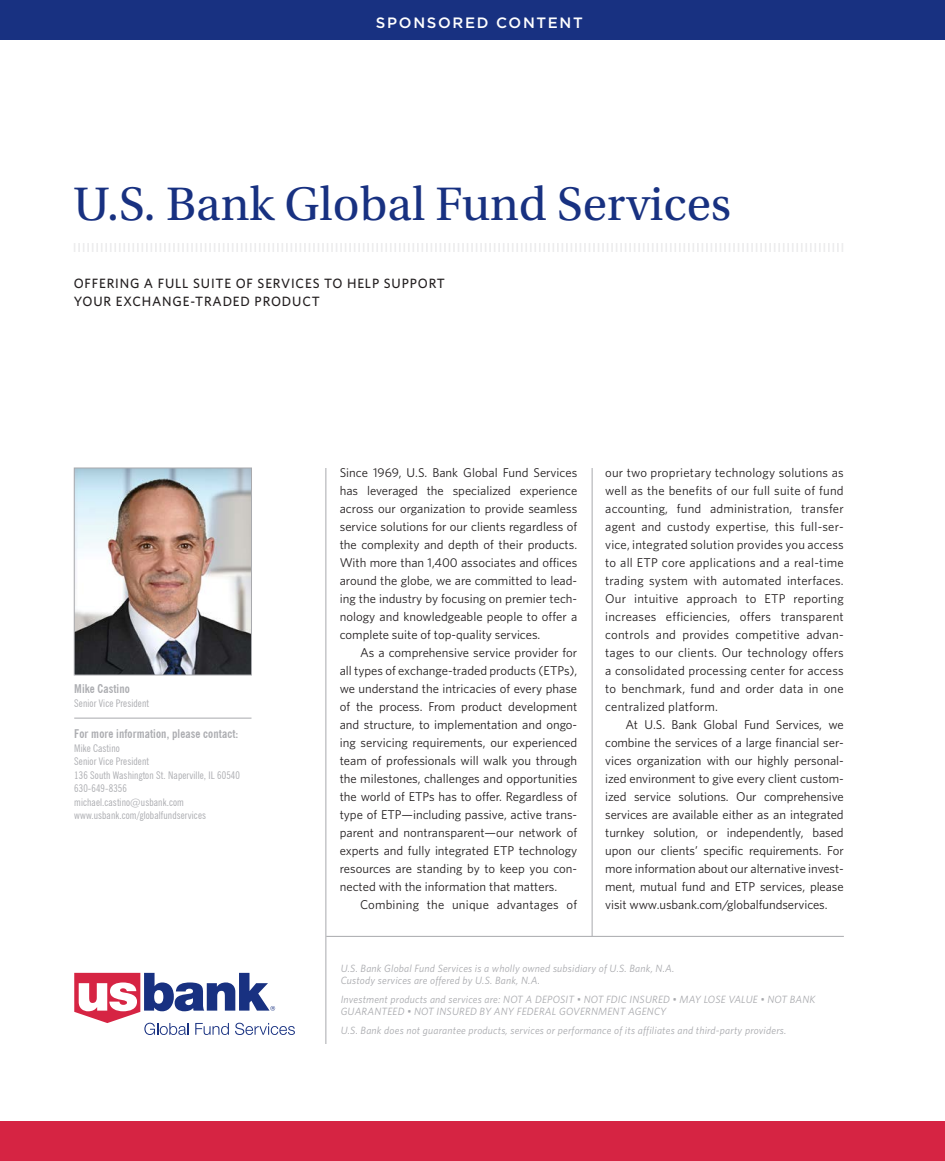
<style>
.page{position:relative;width:945px;height:1161px;background:#fff}
.page>*{position:absolute;margin:0;border:0;box-sizing:border-box;transform-origin:0 0}
.ADV_-_QUESTION_COPY{font:49.5px "Utopia Std";color:#183181}
.t1{font:500 15px "Gotham";letter-spacing:.115em;color:#fff}
.ADV_-_QUESTION_COPY-2{font:500 13.5px/18px "Whitney";letter-spacing:.06em;color:#231f20}
.ADV_-_BODY_COPY__IND{font:12.75px/18px "Whitney";color:#231f20;text-align:justify}
.ADV_-_BODY_COPY__NO{font:700 condensed 12px "News Gothic BT";letter-spacing:.01em;color:#acadb1}
.ADV_-_DISCLAIMER_COP{font:italic 10.5px/12px "Whitney";letter-spacing:.02em;color:#a8a9ad}
.ADV_-_BODY_COPY__NO-2{font:condensed 10.5px "News Gothic BT";letter-spacing:.01em;color:#acadb1}
</style>
<div class="page">
<svg style="left:74px;top:243px;width:769px;height:9px"></svg>
<hr style="left:592px;top:468px;width:1px;height:468px;background:#a8a9ad">
<hr style="left:326px;top:468px;width:1px;height:576px;background:#a8a9ad">
<hr style="left:74px;top:718px;width:178px;height:1px;background:#a8a9ad">
<hr style="left:326px;top:936px;width:518px;height:1px;background:#a8a9ad">
<img style="left:76px;top:470px;width:174px;height:203px">
<div style="left:74px;top:468px;width:178px;height:207px;border:1px solid #a8a9ad"></div>
<div style="left:0;top:0;width:945px;height:40px;background:#183181"></div>
<div style="left:0;top:1121px;width:945px;height:40px;background:#d62443"></div>
<svg style="left:74px;top:973px;width:221px;height:62px"></svg>
<p class="t1" style="left:376px;top:13px;width:208px">SPONSORED CONTENT</p>
<p class="ADV_-_QUESTION_COPY" style="left:74px;top:177px;width:659px">U.S. Bank Global Fund Services</p>
<p class="ADV_-_QUESTION_COPY-2" style="left:74px;top:274px;width:373px">OFFERING A FULL SUITE OF SERVICES TO HELP SUPPORT<br>YOUR EXCHANGE-TRADED PRODUCT</p>
<p class="ADV_-_BODY_COPY__NO" style="left:74px;top:681px;width:57px">Mike Castino</p>
<p class="ADV_-_BODY_COPY__NO-2" style="left:74px;top:697px;width:76px">Senior Vice President</p>
<p class="ADV_-_BODY_COPY__NO" style="left:74px;top:726px;width:166px">For more information, please contact:</p>
<p class="ADV_-_BODY_COPY__NO-2" style="left:74px;top:742px;width:47px">Mike Castino</p>
<p class="ADV_-_BODY_COPY__NO-2" style="left:74px;top:755px;width:76px">Senior Vice President</p>
<p class="ADV_-_BODY_COPY__NO-2" style="left:74px;top:769px;width:167px">136 South Washington St. Naperville, IL 60540</p>
<p class="ADV_-_BODY_COPY__NO-2" style="left:74px;top:782px;width:54px">630-649-8356</p>
<p class="ADV_-_BODY_COPY__NO-2" style="left:74px;top:796px;width:111px">michael.castino@usbank.com</p>
<p class="ADV_-_BODY_COPY__NO-2" style="left:74px;top:809px;width:133px">www.usbank.com/globalfundservices</p>
<p class="ADV_-_BODY_COPY__IND" style="left:340px;top:463px;width:239px">Since 1969, U.S. Bank Global Fund Services has leveraged the specialized experience across our organization to provide seamless service solutions for our clients regardless of the complexity and depth of their products.<br>With more than 1,400 associates and offices around the globe, we are committed to lead&shy;ing the industry by focusing on premier tech&shy;nology and knowledgeable people to offer a complete suite of top-quality services.</p>
<p class="ADV_-_BODY_COPY__IND" style="left:340px;top:643px;width:239px;text-indent:20px">As a comprehensive service provider for all types of exchange-traded products (ETPs), we understand the intricacies of every phase of the process. From product development and structure, to implementation and ongo&shy;ing servicing requirements, our experienced team of professionals will walk you through the milestones, challenges and opportunities the world of ETPs has to offer. Regardless of type of ETP—including passive, active trans&shy;parent and nontransparent—our network of experts and fully integrated ETP technology resources are standing by to keep you con&shy;nected with the information that matters.</p>
<p class="ADV_-_BODY_COPY__IND" style="left:360px;top:895px;width:219px">Combining the unique advantages of</p>
<p class="ADV_-_BODY_COPY__IND" style="left:605px;top:463px;width:240px">our two proprietary technology solutions as well as the benefits of our full suite of fund accounting, fund administration, transfer agent and custody expertise, this full-ser&shy;vice, integrated solution provides you access to all ETP core applications and a real-time trading system with automated interfaces.<br>Our intuitive approach to ETP reporting increases efficiencies, offers transparent controls and provides competitive advan&shy;tages to our clients. Our technology offers a consolidated processing center for access to benchmark, fund and order data in one centralized platform.</p>
<p class="ADV_-_BODY_COPY__IND" style="left:605px;top:715px;width:240px;text-indent:20px">At U.S. Bank Global Fund Services, we combine the services of a large financial ser&shy;vices organization with our highly personal&shy;ized environment to give every client custom&shy;ized service solutions. Our comprehensive services are available either as an integrated turnkey solution, or independently, based upon our clients’ specific requirements. For more information about our alternative invest&shy;ment, mutual fund and ETP services, please visit www.usbank.com/globalfundservices.</p>
<p class="ADV_-_DISCLAIMER_COP" style="left:341px;top:962px;width:335px">U.S. Bank Global Fund Services is a wholly owned subsidiary of U.S. Bank, N.A.<br>Custody services are offered by U.S. Bank, N.A.</p>
<p class="ADV_-_DISCLAIMER_COP" style="left:341px;top:993px;width:476px">Investment products and services are: NOT A DEPOSIT • NOT FDIC INSURED • MAY LOSE VALUE • NOT BANK<br>GUARANTEED • NOT INSURED BY ANY FEDERAL GOVERNMENT AGENCY</p>
<p class="ADV_-_DISCLAIMER_COP" style="left:341px;top:1024px;width:447px">U.S. Bank does not guarantee products, services or performance of its affiliates and third-party providers.</p>
</div>
